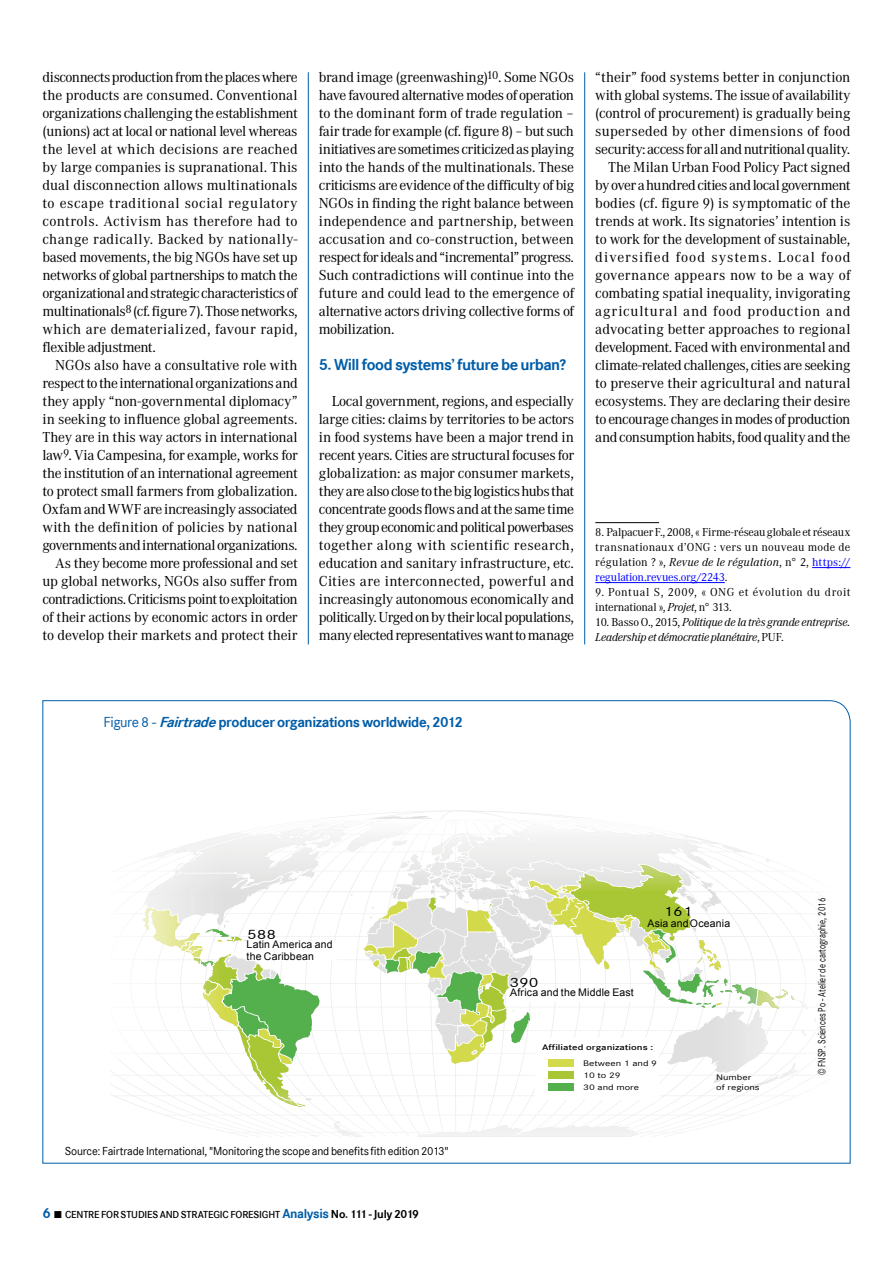
<style>
.page{position:relative;width:893px;height:1263px;background:#fff}
.page>*{position:absolute;margin:0;border:0;box-sizing:border-box;transform-origin:0 0}
.Intertitre_Bleu{font:700 16.5px "Corporate S";letter-spacing:-.035em;color:#005da9}
.Texte{font:15px/18px "Corporate A";letter-spacing:-.02em;color:#000;text-align:justify}
.t1{font:700 15px "Corporate S";letter-spacing:-.03em;color:#005da9}
.t2{font:13.95px "Corporate S";color:#000;scale:1.3 1}
.Note_Bas_de_page{font:12px/15px "Corporate A";letter-spacing:.01em;color:#000;text-align:justify}
.Note_Bas_de_page-2{font:italic 12px/15px "Corporate A";letter-spacing:-.02em;color:#000}
.t3{font:12px "Corporate S";letter-spacing:-.015em;color:#000}
.Note_Bas_de_page-3{font:12px/15px "Corporate A";letter-spacing:.04em;color:#000}
.t4{font:10.95px "Corporate S";color:#000;scale:.77 1}
.t5{font:10.5px/12px "Arial";letter-spacing:.015em;color:#000}
.t6{font:600 10.5px "Corporate S";letter-spacing:-.015em;color:#000}
.t7{font:600 8.4px/10.1px "Corporate S";color:#000;scale:1.3 1}
.t8{font:8.4px/10.1px "Corporate S";color:#000;scale:1.3 1}
.s1{font-style:italic}
.s2{color:#00f}
.s3{font-style:normal}
.s4{font-weight:400}
.s5{font-weight:700;font-size:15px;color:#005da9}
.s6{font-family:"Arial";font-weight:400;font-size:15px}
.s7{font-weight:700;font-size:13.5px;color:#005da9}
.s8{font-weight:700;font-size:12px}
</style>
<div class="page">
<hr style="left:308px;top:72px;width:1px;height:572px;background:#005da9">
<hr style="left:584px;top:72px;width:1px;height:572px;background:#005da9">
<hr style="left:595px;top:522px;width:64px;height:1px;background:#000">
<hr style="left:812px;top:567px;width:38px;height:1px;background:#00f">
<hr style="left:595px;top:582px;width:130px;height:1px;background:#00f">
<svg style="left:42px;top:700px;width:809px;height:464px"></svg>
<svg style="left:109px;top:832px;width:718px;height:252px"></svg>
<img style="left:109px;top:893px;width:115px;height:166px">
<svg style="left:143px;top:908px;width:177px;height:176px"></svg>
<img style="left:794px;top:960px;width:35px;height:124px">
<img style="left:715px;top:997px;width:101px;height:87px">
<img style="left:794px;top:947px;width:33px;height:39px">
<img style="left:109px;top:1084px;width:720px;height:52px">
<img style="left:295px;top:1115px;width:386px;height:21px">
<img style="left:310px;top:1121px;width:328px;height:15px">
<img style="left:302px;top:1084px;width:3px;height:22px">
<img style="left:264px;top:1084px;width:38px;height:23px">
<img style="left:269px;top:1084px;width:33px;height:22px">
<img style="left:715px;top:1084px;width:107px;height:41px">
<img style="left:715px;top:1084px;width:87px;height:36px">
<img style="left:747px;top:1084px;width:18px;height:5px">
<img style="left:226px;top:819px;width:489px;height:23px">
<img style="left:256px;top:820px;width:455px;height:73px">
<img style="left:506px;top:860px;width:180px;height:2px">
<img style="left:303px;top:832px;width:154px;height:57px">
<svg style="left:363px;top:862px;width:431px;height:202px"></svg>
<img style="left:88px;top:819px;width:136px;height:16px">
<img style="left:109px;top:835px;width:32px;height:58px">
<img style="left:141px;top:835px;width:83px;height:58px">
<img style="left:181px;top:842px;width:43px;height:31px">
<img style="left:715px;top:819px;width:114px;height:23px">
<img style="left:770px;top:842px;width:59px;height:4px">
<img style="left:770px;top:846px;width:59px;height:47px">
<img style="left:715px;top:842px;width:55px;height:51px">
<div style="left:88px;top:825px;width:21px;height:311px;background:#fff"></div>
<div style="left:535px;top:1038px;width:124px;height:61px;background:#fff"></div>
<div style="left:548px;top:1059px;width:26px;height:8px;background:#d2da4c"></div>
<div style="left:548px;top:1071px;width:26px;height:8px;background:#a9c734"></div>
<div style="left:548px;top:1083px;width:26px;height:8px;background:#54b04d"></div>
<div style="left:247px;top:941px;width:90px;height:19px;background:#fff"></div>
<div style="left:510px;top:989px;width:129px;height:12px;background:#fff"></div>
<div style="left:647px;top:920px;width:43px;height:7px;background:#a9c734"></div>
<div style="left:690px;top:920px;width:44px;height:7px;background:#fff"></div>
<p class="Texte" style="left:43px;top:68px;width:257px">disconnects production from the places where the products are consumed. Conventional organizations challenging the establishment (unions) act at local or national level whereas the level at which decisions are reached by large companies is supranational. This dual disconnection allows multinationals to escape traditional social regulatory controls. Activism has therefore had to change radically. Backed by nationally&shy;based movements, the big NGOs have set up networks of global partnerships to match the organizational and strategic characteristics of multinationals<sup>8</sup> (cf. figure 7). Those networks, which are dematerialized, favour rapid, flexible adjustment.</p>
<p class="Texte" style="left:43px;top:356px;width:257px;text-indent:13px">NGOs also have a consultative role with respect to the international organizations and they apply “non-governmental diplomacy” in seeking to influence global agreements.<br>They are in this way actors in international law<sup>9</sup>. Via Campesina, for example, works for the institution of an international agreement to protect small farmers from globalization.<br>Oxfam and WWF are increasingly associated with the definition of policies by national governments and international organizations.</p>
<p class="Texte" style="left:43px;top:554px;width:257px;text-indent:13px">As they become more professional and set up global networks, NGOs also suffer from contradictions. Criticisms point to exploitation of their actions by economic actors in order to develop their markets and protect their</p>
<p class="Texte" style="left:319px;top:68px;width:257px">brand image (greenwashing)<sup>10</sup>. Some NGOs have favoured alternative modes of operation to the dominant form of trade regulation – fair trade for example (cf. figure 8) – but such initiatives are sometimes criticized as playing into the hands of the multinationals. These criticisms are evidence of the difficulty of big NGOs in finding the right balance between independence and partnership, between accusation and co-construction, between respect for ideals and “incremental” progress.<br>Such contradictions will continue into the future and could lead to the emergence of alternative actors driving collective forms of mobilization.</p>
<p class="Intertitre_Bleu" style="left:319px;top:355px;width:249px">5. Will food systems’ future be urban?</p>
<p class="Texte" style="left:319px;top:392px;width:257px;text-indent:13px">Local government, regions, and especially large cities: claims by territories to be actors in food systems have been a major trend in recent years. Cities are structural focuses for globalization: as major consumer markets, they are also close to the big logistics hubs that concentrate goods flows and at the same time they group economic and political powerbases together along with scientific research, education and sanitary infrastructure, etc.<br>Cities are interconnected, powerful and increasingly autonomous economically and politically. Urged on by their local populations, many elected representatives want to manage</p>
<p class="Texte" style="left:595px;top:68px;width:257px">“their” food systems better in conjunction with global systems. The issue of availability (control of procurement) is gradually being superseded by other dimensions of food security: access for all and nutritional quality.</p>
<p class="Texte" style="left:595px;top:158px;width:257px;text-indent:13px">The Milan Urban Food Policy Pact signed by over a hundred cities and local government bodies (cf. figure 9) is symptomatic of the trends at work. Its signatories’ intention is to work for the development of sustainable, diversified food systems. Local food governance appears now to be a way of combating spatial inequality, invigorating agricultural and food production and advocating better approaches to regional development. Faced with environmental and climate-related challenges, cities are seeking to preserve their agricultural and natural ecosystems. They are declaring their desire to encourage changes in modes of production and consumption habits, food quality and the</p>
<p class="Note_Bas_de_page" style="left:595px;top:524px;width:257px">8. Palpacuer F., 2008, « Firme-réseau globale et réseaux transnationaux d’ONG : vers un nouveau mode de régulation ? », <span class="s1">Revue de le régulation</span>, n° 2, <span class="s2">https:// regulation.revues.org/2243</span>.</p>
<p class="Note_Bas_de_page-3" style="left:595px;top:584px;width:257px">9. Pontual S, 2009, « ONG et évolution du droit international », <span class="s1">Projet</span>, n° 313.</p>
<p class="Note_Bas_de_page-2" style="left:595px;top:614px;width:257px"><span class="s3">10. Basso O., 2015,</span> Politique de la très grande entreprise.<br>Leadership et démocratie planétaire<span class="s3">, PUF.</span></p>
<p class="t1" style="left:103px;top:713px;width:361px"><span class="s4">Figure 8 -</span> <span class="s1">Fairtrade</span>producer organizations worldwide, 2012</p>
<p class="t2" style="left:247px;top:926px;width:24px">588</p>
<p class="t7" style="left:247px;top:941px;width:57px">Amérique latine et Caraïbe</p>
<p class="t5" style="left:247px;top:939px;width:87px">Latin America and the Caribbean</p>
<p class="t3" style="left:65px;top:1144px;width:385px">Source: Fairtrade International, "Monitoring the scope and benefits fith edition 2013"</p>
<p class="t6" style="left:43px;top:1209px;width:378px"><span class="s5">6</span> <span class="s6">■</span> CENTRE FOR STUDIES AND STRATEGIC FORESIGHT <span class="s7">Analysis</span> <span class="s8">No. 111 - July 2019</span></p>
<p class="t2" style="left:664px;top:903px;width:24px">161</p>
<p class="t7" style="left:664px;top:918px;width:56px">Asie et Océanie</p>
<p class="t5" style="left:647px;top:918px;width:84px">Asia andOceania</p>
<p class="t2" style="left:510px;top:974px;width:24px">390</p>
<p class="t7" style="left:510px;top:989px;width:88px">Afrique et Moyen-Orient</p>
<p class="t5" style="left:510px;top:987px;width:125px">Africa and the Middle East</p>
<p class="t7" style="left:542px;top:1043px;width:87px">Affiliated organizations :</p>
<p class="t8" style="left:583px;top:1058px;width:58px">Between 1 and 9</p>
<p class="t8" style="left:583px;top:1069px;width:45px;line-height:11.6px">10 to 29<br>30 and more</p>
<p class="t8" style="left:716px;top:1072px;width:35px">Number of regions</p>
<p class="t4" style="left:815px;top:1075px;width:232px;rotate:-90deg">© FNSP. Sciences Po - Atelier de cartographie, 2016</p>
</div>
